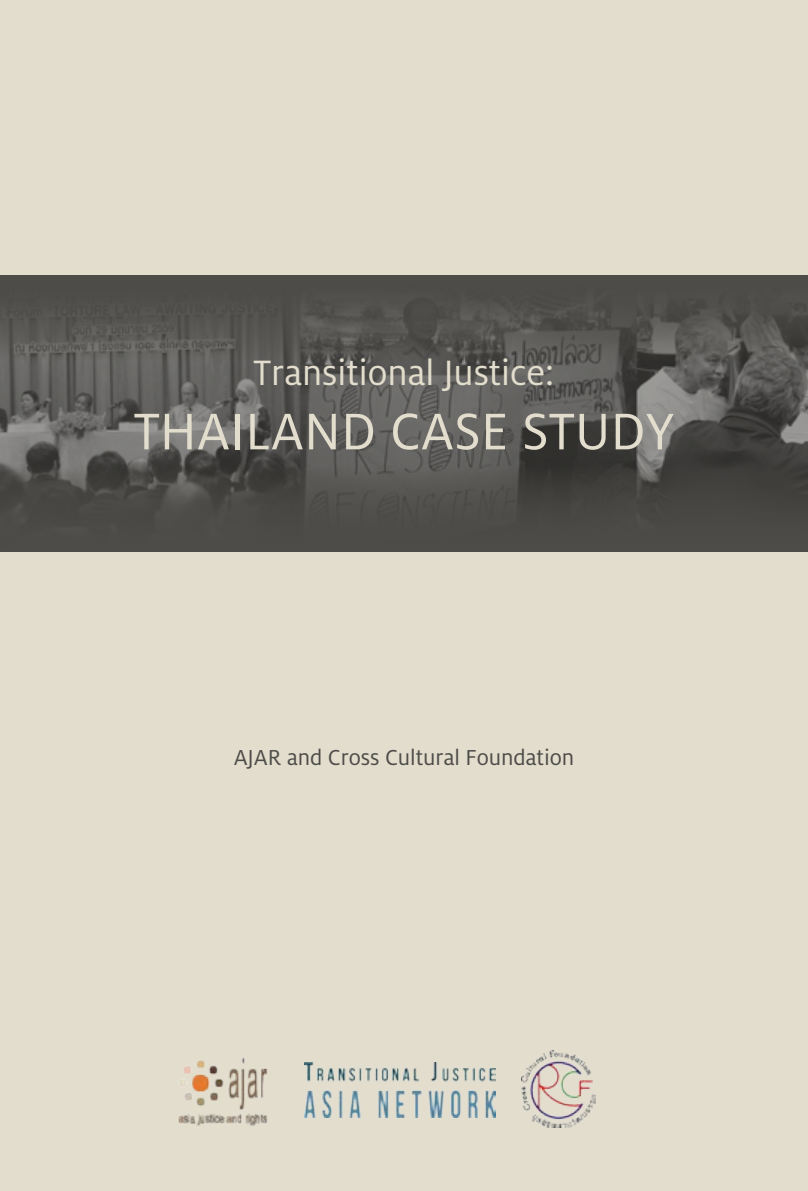
<style>
.page{position:relative;width:808px;height:1191px;background:#e2ddcd}
.page>*{position:absolute;margin:0;border:0;box-sizing:border-box;transform-origin:0 0}
.t1{font:57px "Milo LF";color:#e3ddcd}
.t2{font:39px "Milo LF";letter-spacing:-.005em;color:#e3ddcd}
.t3{font:24px "Milo LF";letter-spacing:-.005em;color:#4d4c48}
</style>
<div class="page">
<img style="left:521px;top:1050px;width:75px;height:77px">
<img style="left:178px;top:1057px;width:89px;height:69px">
<img style="left:304px;top:1062px;width:192px;height:55px">
<svg style="left:0;top:275px;width:808px;height:276px;background:#545350"></svg>
<h2 class="t2" style="left:254px;top:351px;width:302px">Transitional Justice:</h2>
<h1 class="t1" style="left:134px;top:400px;width:542px">THAILAND CASE STUDY</h1>
<p class="t3" style="left:234px;top:744px;width:342px">AJAR and Cross Cultural Foundation</p>
</div>
